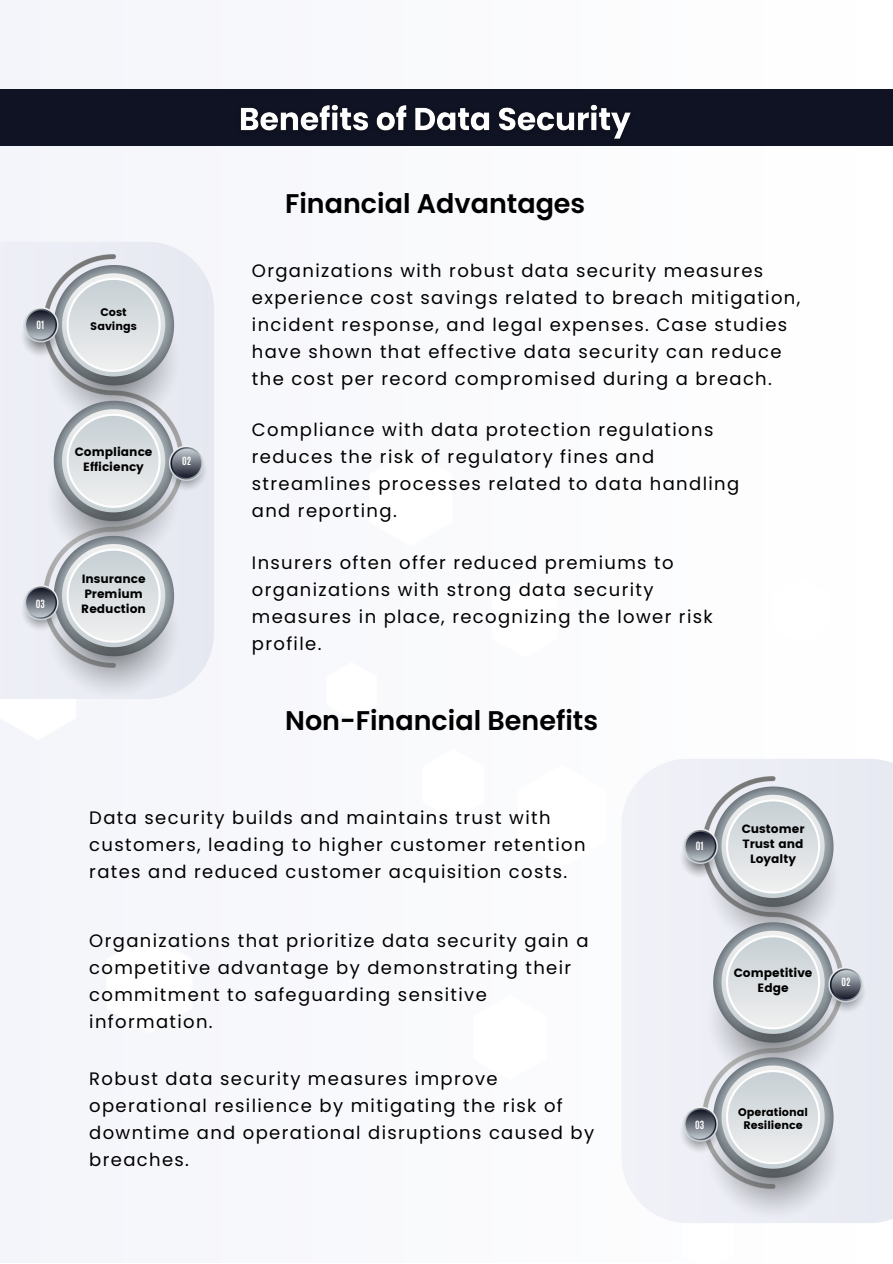
<style>
.page{position:relative;width:893px;height:1264px;background:#fff}
.page>*{position:absolute;margin:0;border:0;box-sizing:border-box;transform-origin:0 0}
.t1{font:600 27px "Poppins";color:#000}
.t2{font:18px/27px "Poppins";letter-spacing:.075em;color:#000}
.t3{font:12px/15px "Poppins";color:#000;text-align:center}
.t4{font:10.95px/13.8px "Poppins";color:#000;text-align:center}
.t5{font:700 9.45px "Antonio";color:#fff}
</style>
<div class="page">
<div style="left:0;top:89px;width:892px;height:57px;background:#101323"></div>
<div style="left:0;top:242px;width:214px;height:457px;background:#edeef6"></div>
<div style="left:621px;top:758px;width:271px;height:464px;background:#eff0f7"></div>
<img style="left:240px;top:104px;width:391px;height:35px">
<div style="left:43px;top:255px;width:141px;height:412px;background:#e8eaf2"></div>
<div style="left:702px;top:776px;width:141px;height:412px;background:#eaecf4"></div>
<img style="left:46px;top:292px;width:135px;height:407px">
<img style="left:705px;top:813px;width:135px;height:407px">
<img style="left:20px;top:316px;width:3px;height:41px">
<svg style="left:23px;top:265px;width:151px;height:120px;background:#c6cace"></svg>
<img style="left:679px;top:837px;width:3px;height:41px">
<svg style="left:682px;top:786px;width:151px;height:120px;background:#c6cacf"></svg>
<img style="left:20px;top:590px;width:3px;height:41px">
<svg style="left:23px;top:536px;width:151px;height:120px;background:#c7cbcf"></svg>
<img style="left:679px;top:1111px;width:3px;height:41px">
<svg style="left:682px;top:1057px;width:151px;height:120px;background:#c7cbd0"></svg>
<img style="left:204px;top:450px;width:3px;height:41px">
<svg style="left:54px;top:401px;width:150px;height:120px;background:#c6cacf"></svg>
<img style="left:863px;top:972px;width:3px;height:41px">
<svg style="left:713px;top:922px;width:150px;height:120px;background:#c6cbcf"></svg>
<p class="t5" style="left:36px;top:318px;width:9px">01</p>
<p class="t4" style="left:90px;top:305px;width:48px">Cost<br>Savings</p>
<p class="t3" style="left:75px;top:444px;width:79px">Compliance<br>Efficiency</p>
<p class="t5" style="left:182px;top:454px;width:11px">02</p>
<p class="t5" style="left:36px;top:597px;width:11px">03</p>
<p class="t3" style="left:81px;top:571px;width:66px;text-align:left">Insurance<br>Premium<br>Reduction</p>
<p class="t1" style="left:285px;top:185px;width:301px">Financial Advantages</p>
<p class="t2" style="left:252px;top:257px;width:550px">Organizations with robust data security measures experience cost savings related to breach mitigation, incident response, and legal expenses. Case studies have shown that effective data security can reduce the cost per record compromised during a breach.</p>
<p class="t2" style="left:252px;top:416px;width:489px">Compliance with data protection regulations reduces the risk of regulatory fines and streamlines processes related to data handling and reporting.</p>
<p class="t2" style="left:252px;top:549px;width:462px">Insurers often offer reduced premiums to organizations with strong data security measures in place, recognizing the lower risk profile.</p>
<p class="t1" style="left:285px;top:701px;width:314px">Non-Financial Benefits</p>
<p class="t2" style="left:89px;top:804px;width:498px">Data security builds and maintains trust with customers, leading to higher customer retention rates and reduced customer acquisition costs.</p>
<p class="t2" style="left:89px;top:927px;width:500px">Organizations that prioritize data security gain a competitive advantage by demonstrating their commitment to safeguarding sensitive information.</p>
<p class="t2" style="left:89px;top:1064px;width:506px">Robust data security measures improve operational resilience by mitigating the risk of downtime and operational disruptions caused by breaches.</p>
<p class="t5" style="left:695px;top:839px;width:9px">01</p>
<p class="t3" style="left:741px;top:821px;width:64px">Customer<br>Trust and<br>Loyalty</p>
<p class="t3" style="left:733px;top:965px;width:80px">Competitive<br>Edge</p>
<p class="t5" style="left:841px;top:975px;width:11px">02</p>
<p class="t5" style="left:695px;top:1118px;width:11px">03</p>
<p class="t4" style="left:738px;top:1104px;width:71px">Operational<br>Resilience</p>
</div>
